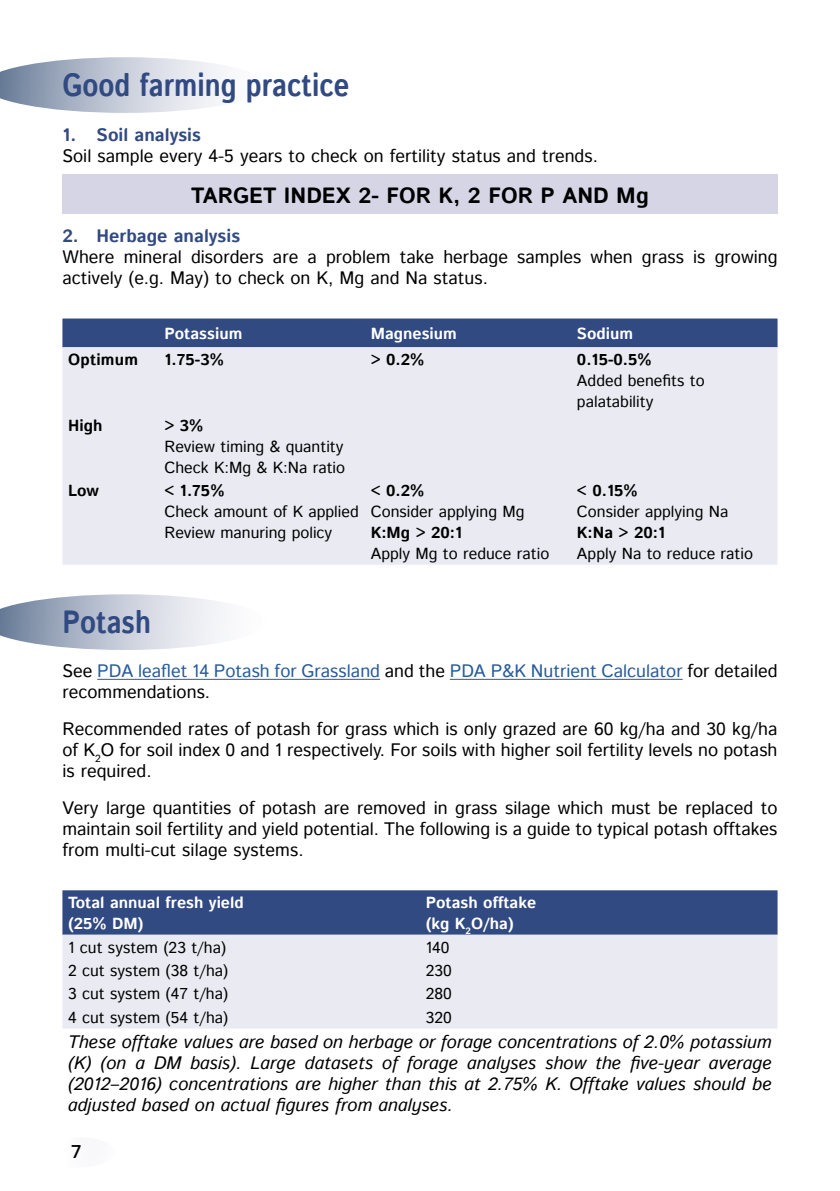
<style>
.page{position:relative;width:840px;height:1191px;background:#fff}
.page>*{position:absolute;margin:0;border:0;box-sizing:border-box;transform-origin:0 0}
.t1{font:700 32px "Istok";color:#324a82;scale:.85 1}
.t2{font:700 22px "Istok";color:#000}
.t3{font:18px/21px "Istok";color:#000;text-align:justify}
.t4{font:italic 18px/21px "Istok";color:#000;text-align:justify}
.t5{font:18px/21px "Istok";color:#275b9b}
.t6{font:700 18px "Istok";color:#324a82}
.t7{font:600 18px "Open Sans";color:#000}
.t8{font:16px/21px "Istok";color:#000}
.t9{font:700 16px/21px "Istok";color:#fff}
.t10{font:700 16px "Istok";color:#000}
.s1{color:#000}
</style>
<div class="page">
<svg style="left:0;top:57px;width:222px;height:56px"></svg>
<svg style="left:0;top:594px;width:222px;height:56px"></svg>
<hr style="left:97px;top:679px;width:283px;height:1px;background:#275b9b">
<hr style="left:449px;top:679px;width:233px;height:1px;background:#275b9b">
<div style="left:62px;top:318px;width:715px;height:29px;background:#324a82"></div>
<div style="left:62px;top:347px;width:715px;height:217px;background:#eaeaf3"></div>
<div style="left:62px;top:890px;width:715px;height:44px;background:#324a82"></div>
<div style="left:62px;top:934px;width:715px;height:94px;background:#eaeaf3"></div>
<div style="left:62px;top:174px;width:715px;height:40px;background:#d5d5e5"></div>
<div style="left:39px;top:1137px;width:76px;height:30px;background:#fbfbfc;border-radius:50%"></div>
<h1 class="t1" style="left:62px;top:64px;width:339px">Good farming practice</h1>
<p class="t6" style="left:62px;top:122px;width:140px">1. Soil analysis</p>
<p class="t3" style="left:62px;top:146px;width:537px">Soil sample every 4-5 years to check on fertility status and trends.</p>
<p class="t2" style="left:191px;top:180px;width:459px">TARGET INDEX 2- FOR K, 2 FOR P AND Mg</p>
<p class="t6" style="left:62px;top:224px;width:179px">2. Herbage analysis</p>
<p class="t3" style="left:62px;top:248px;width:716px">Where mineral disorders are a problem take herbage samples when grass is growing actively (e.g. May) to check on K, Mg and Na status.</p>
<p class="t9" style="left:164px;top:323px;width:79px">Potassium</p>
<p class="t9" style="left:370px;top:323px;width:88px">Magnesium</p>
<p class="t9" style="left:576px;top:323px;width:58px">Sodium</p>
<p class="t10" style="left:68px;top:349px;width:71px">Optimum</p>
<p class="t10" style="left:164px;top:349px;width:61px">1.75-3%</p>
<p class="t10" style="left:370px;top:349px;width:55px">&gt; 0.2%</p>
<p class="t10" style="left:576px;top:349px;width:76px">0.15-0.5%</p>
<p class="t8" style="left:576px;top:371px;width:129px">Added benefits to palatability</p>
<p class="t10" style="left:68px;top:414px;width:36px">High</p>
<p class="t10" style="left:164px;top:414px;width:40px">&gt; 3%</p>
<p class="t8" style="left:164px;top:436px;width:182px">Review timing &amp; quantity<br>Check K:Mg &amp; K:Na ratio</p>
<p class="t10" style="left:68px;top:480px;width:33px">Low</p>
<p class="t10" style="left:164px;top:480px;width:61px">&lt; 1.75%</p>
<p class="t8" style="left:164px;top:502px;width:196px">Check amount of K applied<br>Review manuring policy</p>
<p class="t10" style="left:576px;top:480px;width:62px">&lt; 0.15%</p>
<p class="t8" style="left:576px;top:502px;width:153px">Consider applying Na</p>
<p class="t10" style="left:576px;top:522px;width:90px">K:Na &gt; 20:1</p>
<p class="t8" style="left:576px;top:544px;width:177px">Apply Na to reduce ratio</p>
<p class="t10" style="left:370px;top:480px;width:55px">&lt; 0.2%</p>
<p class="t8" style="left:370px;top:502px;width:155px">Consider applying Mg</p>
<p class="t10" style="left:370px;top:522px;width:93px">K:Mg &gt; 20:1</p>
<p class="t8" style="left:370px;top:544px;width:180px">Apply Mg to reduce ratio</p>
<h1 class="t1" style="left:62px;top:601px;width:106px">Potash</h1>
<p class="t5" style="left:62px;top:661px;width:716px"><span class="s1">See</span> PDA leaflet 14 Potash for Grassland <span class="s1">and the</span> PDA P&amp;K Nutrient Calculator <span class="s1">for detailed recommendations.</span></p>
<p class="t3" style="left:62px;top:719px;width:716px">Recommended rates of potash for grass which is only grazed are 60 kg/ha and 30 kg/ha of K<sub>2</sub>O for soil index 0 and 1 respectively. For soils with higher soil fertility levels no potash is required.</p>
<p class="t3" style="left:62px;top:798px;width:716px">Very large quantities of potash are removed in grass silage which must be replaced to maintain soil fertility and yield potential. The following is a guide to typical potash offtakes from multi-cut silage systems.</p>
<p class="t9" style="left:68px;top:892px;width:177px">Total annual fresh yield (25% DM)</p>
<p class="t9" style="left:425px;top:892px;width:112px">Potash offtake (kg K<sub>2</sub>O/ha)</p>
<p class="t8" style="left:68px;top:937px;width:159px">1 cut system (23 t/ha)</p>
<p class="t8" style="left:425px;top:937px;width:25px">140</p>
<p class="t8" style="left:68px;top:961px;width:162px">2 cut system (38 t/ha)</p>
<p class="t8" style="left:425px;top:961px;width:28px">230</p>
<p class="t8" style="left:68px;top:984px;width:162px">3 cut system (47 t/ha)</p>
<p class="t8" style="left:425px;top:984px;width:28px">280</p>
<p class="t8" style="left:68px;top:1007px;width:162px">4 cut system (54 t/ha)</p>
<p class="t8" style="left:425px;top:1007px;width:28px">320</p>
<p class="t4" style="left:68px;top:1030px;width:705px">These offtake values are based on herbage or forage concentrations of 2.0% potassium (K) (on a DM basis). Large datasets of forage analyses show the five-year average (2012–2016) concentrations are higher than this at 2.75% K. Offtake values should be adjusted based on actual figures from analyses.</p>
<p class="t7" style="left:71px;top:1139px;width:12px">7</p>
</div>
